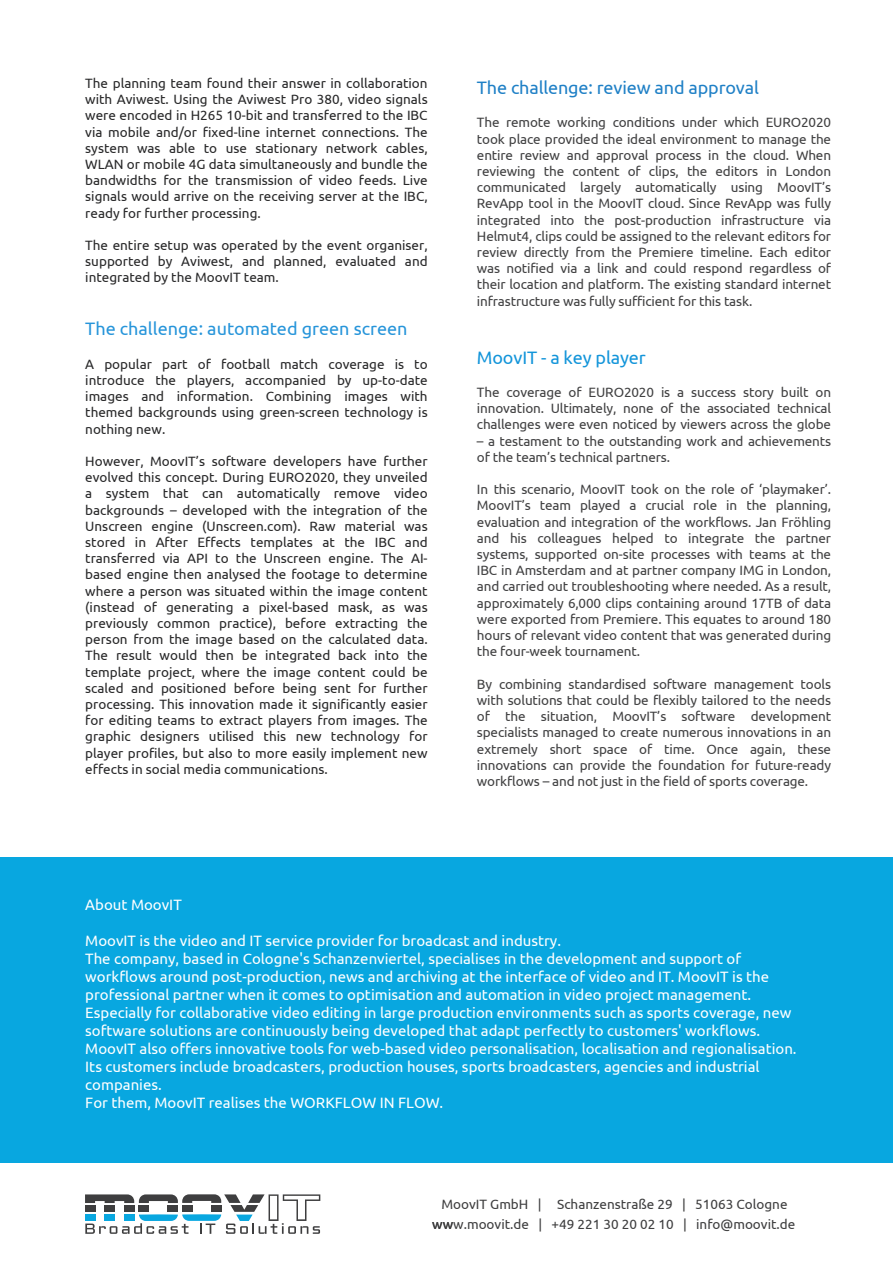
<style>
.page{position:relative;width:893px;height:1263px;background:#fff}
.page>*{position:absolute;margin:0;border:0;box-sizing:border-box;transform-origin:0 0}
.t1{font:18px "Ubuntu";color:#2795da}
.t2{font:18px "Ubuntu";letter-spacing:-.01em;color:#1f80c6}
.t3{font:18px "Ubuntu";letter-spacing:-.01em;color:#1395da}
.t4{font:15px/18px "Ubuntu";color:#fff}
.t5{font:13.5px/16.2px "Ubuntu";letter-spacing:-.01em;color:#414142;text-align:justify}
.t6{font:13.5px/16.2px "Ubuntu";color:#282829;text-align:justify}
.t7{font:13.5px/19.5px "Ubuntu";color:#3e3e3f;text-align:center}
</style>
<div class="page">
<div style="left:0;top:857px;width:893px;height:306px;background:#08a7e0"></div>
<svg style="left:85px;top:1194px;width:235px;height:40px"></svg>
<p class="t6" style="left:85px;top:75px;width:344px">The planning team found their answer in collaboration with Aviwest. Using the Aviwest Pro 380, video signals were encoded in H265 10-bit and transferred to the IBC via mobile and/or fixed-line internet connections. The system was able to use stationary network cables, WLAN or mobile 4G data simultaneously and bundle the bandwidths for the transmission of video feeds. Live signals would arrive on the receiving server at the IBC, ready for further processing.</p>
<p class="t6" style="left:85px;top:237px;width:344px">The entire setup was operated by the event organiser, supported by Aviwest, and planned, evaluated and integrated by the MoovIT team.</p>
<h1 class="t1" style="left:85px;top:317px;width:324px">The challenge: automated green screen</h1>
<p class="t6" style="left:85px;top:355px;width:344px">A popular part of football match coverage is to introduce the players, accompanied by up-to-date images and information. Combining images with themed backgrounds using green-screen technology is nothing new.</p>
<p class="t6" style="left:85px;top:453px;width:344px">However, MoovIT’s software developers have further evolved this concept. During EURO2020, they unveiled a system that can automatically remove video backgrounds – developed with the integration of the Unscreen engine (Unscreen.com). Raw material was stored in After Effects templates at the IBC and transferred via API to the Unscreen engine. The AI&shy;based engine then analysed the footage to determine where a person was situated within the image content (instead of generating a pixel-based mask, as was previously common practice), before extracting the person from the image based on the calculated data.<br>The result would then be integrated back into the template project, where the image content could be scaled and positioned before being sent for further processing. This innovation made it significantly easier for editing teams to extract players from images. The graphic designers utilised this new technology for player profiles, but also to more easily implement new effects in social media communications.</p>
<h1 class="t2" style="left:477px;top:77px;width:284px">The challenge: review and approval</h1>
<p class="t5" style="left:477px;top:114px;width:356px">The remote working conditions under which EURO2020 took place provided the ideal environment to manage the entire review and approval process in the cloud. When reviewing the content of clips, the editors in London communicated largely automatically using MoovIT’s RevApp tool in the MoovIT cloud. Since RevApp was fully integrated into the post-production infrastructure via Helmut4, clips could be assigned to the relevant editors for review directly from the Premiere timeline. Each editor was notified via a link and could respond regardless of their location and platform. The existing standard internet infrastructure was fully sufficient for this task.</p>
<h1 class="t3" style="left:477px;top:347px;width:170px">MoovIT - a key player</h1>
<p class="t5" style="left:477px;top:384px;width:356px">The coverage of EURO2020 is a success story built on innovation. Ultimately, none of the associated technical challenges were even noticed by viewers across the globe</p>
<p class="t5" style="left:477px;top:432px;width:356px">– a testament to the outstanding work and achievements of the team’s technical partners.</p>
<p class="t5" style="left:477px;top:481px;width:356px">In this scenario, MoovIT took on the role of ‘playmaker’.<br>MoovIT’s team played a crucial role in the planning, evaluation and integration of the workflows. Jan Fröhling and his colleagues helped to integrate the partner systems, supported on-site processes with teams at the IBC in Amsterdam and at partner company IMG in London, and carried out troubleshooting where needed. As a result, approximately 6,000 clips containing around 17TB of data were exported from Premiere. This equates to around 180 hours of relevant video content that was generated during the four-week tournament.</p>
<p class="t5" style="left:477px;top:675px;width:356px">By combining standardised software management tools with solutions that could be flexibly tailored to the needs of the situation, MoovIT’s software development specialists managed to create numerous innovations in an extremely short space of time. Once again, these innovations can provide the foundation for future-ready workflows – and not just in the field of sports coverage.</p>
<p class="t4" style="left:85px;top:895px;width:98px">About MoovIT</p>
<p class="t4" style="left:85px;top:931px;width:713px">MoovIT is the video and IT service provider for broadcast and industry.<br>The company, based in Cologne's Schanzenviertel, specialises in the development and support of workflows around post-production, news and archiving at the interface of video and IT. MoovIT is the professional partner when it comes to optimisation and automation in video project management.<br>Especially for collaborative video editing in large production environments such as sports coverage, new software solutions are continuously being developed that adapt perfectly to customers' workflows.<br>MoovIT also offers innovative tools for web-based video personalisation, localisation and regionalisation.<br>Its customers include broadcasters, production houses, sports broadcasters, agencies and industrial companies.<br>For them, MoovIT realises the WORKFLOW IN FLOW.</p>
<p class="t7" style="left:432px;top:1194px;width:365px">MoovIT GmbH | Schanzenstraße 29 | 51063 Cologne www.moovit.de | +49 221 30 20 02 10 | info@moovit.de</p>
</div>
